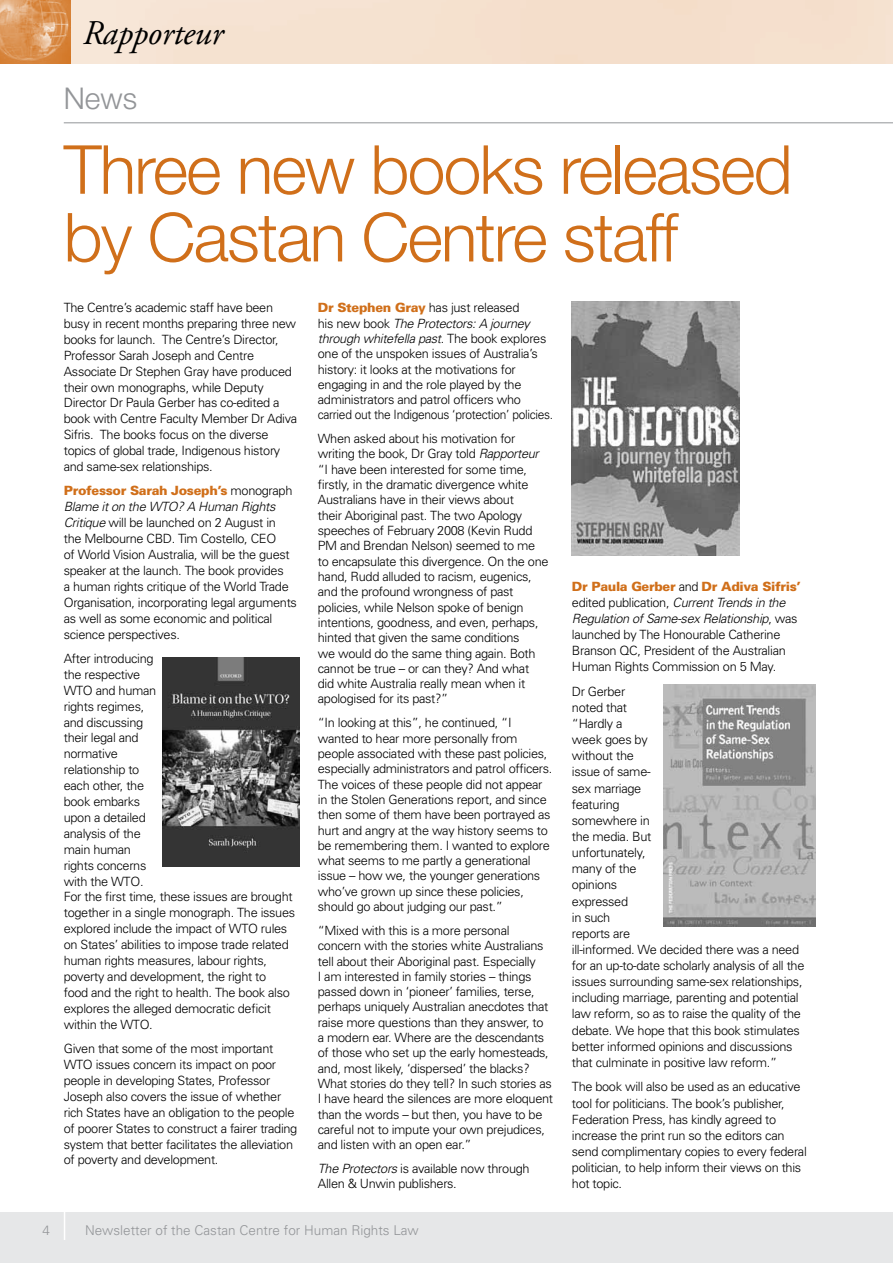
<style>
.page{position:relative;width:893px;height:1263px;background:#fff}
.page>*{position:absolute;margin:0;border:0;box-sizing:border-box;transform-origin:0 0}
.t1{font:300 67.65px/67.7px "Helvetica Neue";letter-spacing:-.025em;color:#d06f1a}
.t2{font:italic 34.65px "Adobe Garamond Pro";letter-spacing:-.01em;color:#000}
.t3{font:300 30px "Helvetica Neue";color:#939598}
.t4{font:300 13.5px "Univers";color:#939598}
.t5{font:300 12.75px/15.3px "Univers";letter-spacing:-.025em;color:#000}
.s1{font-weight:900;color:#d06f1a}
.s2{font-style:italic}
</style>
<div class="page">
<hr style="left:64px;top:122px;width:829px;height:1px;background:#939598">
<div style="left:0;top:1212px;width:893px;height:51px;background:#e6e7e8"></div>
<hr style="left:64px;top:1206px;width:1px;height:34px;background:#fff">
<img style="left:0;top:0;width:893px;height:64px">
<img style="left:0;top:0;width:71px;height:63px">
<img style="left:163px;top:657px;width:137px;height:210px">
<img style="left:571px;top:302px;width:168px;height:254px">
<img style="left:663px;top:685px;width:153px;height:241px">
<h2 class="t2" style="left:83px;top:12px;width:142px">Rapporteur</h2>
<h3 class="t3" style="left:64px;top:80px;width:75px">News</h3>
<h1 class="t1" style="left:64px;top:134px;width:730px">Three new books released by Castan Centre staff</h1>
<p class="t5" style="left:64px;top:300px;width:235px;line-height:15.9px">The Centre’s academic staff have been busy in recent months preparing three new books for launch. The Centre’s Director, Professor Sarah Joseph and Centre Associate Dr Stephen Gray have produced their own monographs, while Deputy Director Dr Paula Gerber has co-edited a book with Centre Faculty Member Dr Adiva Sifris. The books focus on the diverse topics of global trade, Indigenous history and same-sex relationships.</p>
<p class="t5" style="left:64px;top:483px;width:235px;line-height:15.9px"><span class="s1">Professor Sarah Joseph’s</span> monograph <span class="s2">Blame it on the WTO? A Human Rights Critique</span> will be launched on 2 August in<br>the Melbourne CBD. Tim Costello, CEO<br>of World Vision Australia, will be the guest speaker at the launch. The book provides<br>a human rights critique of the World Trade Organisation, incorporating legal arguments as well as some economic and political science perspectives.</p>
<p class="t5" style="left:64px;top:650px;width:233px;line-height:15.9px">After introducing<br>the respective<br>WTO and human<br>rights regimes,<br>and discussing<br>their legal and<br>normative<br>relationship to<br>each other, the<br>book embarks<br>upon a detailed<br>analysis of the<br>main human<br>rights concerns<br>with the WTO.<br>For the first time, these issues are brought together in a single monograph. The issues explored include the impact of WTO rules on States’ abilities to impose trade related human rights measures, labour rights, poverty and development, the right to<br>food and the right to health. The book also explores the alleged democratic deficit within the WTO.</p>
<p class="t5" style="left:64px;top:1041px;width:235px;line-height:15.9px">Given that some of the most important WTO issues concern its impact on poor people in developing States, Professor Joseph also covers the issue of whether rich States have an obligation to the people of poorer States to construct a fairer trading system that better facilitates the alleviation of poverty and development.</p>
<p class="t5" style="left:318px;top:300px;width:237px"><span class="s1">Dr Stephen Gray</span> has just released<br>his new book <span class="s2">The Protectors: A journey through whitefella past</span>. The book explores one of the unspoken issues of Australia’s history: it looks at the motivations for engaging in and the role played by the administrators and patrol officers who carried out the Indigenous ‘protection’ policies.</p>
<p class="t5" style="left:318px;top:431px;width:232px">When asked about his motivation for writing the book, Dr Gray told <span class="s2">Rapporteur </span>“I have been interested for some time, firstly, in the dramatic divergence white Australians have in their views about<br>their Aboriginal past. The two Apology speeches of February 2008 (Kevin Rudd PM and Brendan Nelson) seemed to me to encapsulate this divergence. On the one hand, Rudd alluded to racism, eugenics, and the profound wrongness of past policies, while Nelson spoke of benign intentions, goodness, and even, perhaps, hinted that given the same conditions<br>we would do the same thing again. Both cannot be true – or can they? And what did white Australia really mean when it apologised for its past?”</p>
<p class="t5" style="left:318px;top:715px;width:236px">“In looking at this”, he continued, “I wanted to hear more personally from people associated with these past policies, especially administrators and patrol officers.<br>The voices of these people did not appear in the Stolen Generations report, and since then some of them have been portrayed as hurt and angry at the way history seems to be remembering them. I wanted to explore what seems to me partly a generational issue – how we, the younger generations who’ve grown up since these policies, should go about judging our past.”</p>
<p class="t5" style="left:318px;top:923px;width:237px">“Mixed with this is a more personal concern with the stories white Australians tell about their Aboriginal past. Especially<br>I am interested in family stories – things passed down in ‘pioneer’ families, terse, perhaps uniquely Australian anecdotes that raise more questions than they answer, to a modern ear. Where are the descendants of those who set up the early homesteads, and, most likely, ‘dispersed’ the blacks?<br>What stories do they tell? In such stories as I have heard the silences are more eloquent than the words – but then, you have to be careful not to impute your own prejudices, and listen with an open ear.”</p>
<p class="t5" style="left:318px;top:1161px;width:213px"><span class="s2">The Protectors</span> is available now through<br>Allen &amp; Unwin publishers.</p>
<p class="t4" style="left:43px;top:1222px;width:9px">4</p>
<p class="t4" style="left:85px;top:1222px;width:335px">Newsletter of the Castan Centre for Human Rights Law</p>
<p class="t5" style="left:572px;top:578px;width:230px;line-height:16.2px"><span class="s1">Dr Paula Gerber</span> and <span class="s1">Dr Adiva Sifris’ </span>edited publication, <span class="s2">Current Trends in the Regulation of Same-sex Relationship</span>, was launched by The Honourable Catherine Branson QC, President of the Australian Human Rights Commission on 5 May.</p>
<p class="t5" style="left:572px;top:683px;width:234px;line-height:16.2px">Dr Gerber<br>noted that<br>“Hardly a<br>week goes by<br>without the<br>issue of same-<br>sex marriage<br>featuring<br>somewhere in<br>the media. But<br>unfortunately,<br>many of the<br>opinions<br>expressed<br>in such<br>reports are<br>ill-informed. We decided there was a need for an up-to-date scholarly analysis of all the issues surrounding same-sex relationships, including marriage, parenting and potential law reform, so as to raise the quality of the debate. We hope that this book stimulates better informed opinions and discussions that culminate in positive law reform.”</p>
<p class="t5" style="left:572px;top:1079px;width:236px;line-height:16.2px">The book will also be used as an educative tool for politicians. The book’s publisher, Federation Press, has kindly agreed to increase the print run so the editors can send complimentary copies to every federal politician, to help inform their views on this hot topic.</p>
</div>
